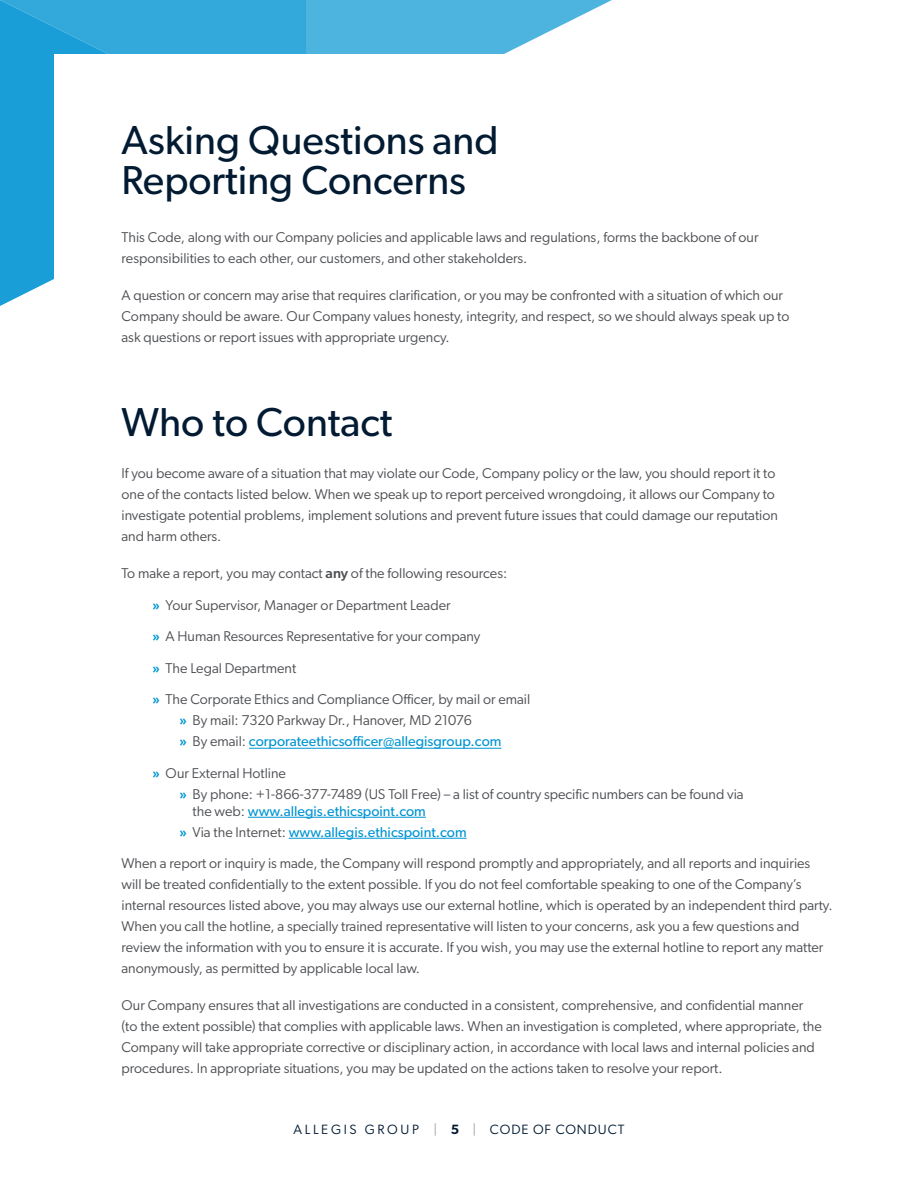
<style>
.page{position:relative;width:918px;height:1188px;background:#fff}
.page>*{position:absolute;margin:0;border:0;box-sizing:border-box;transform-origin:0 0}
.t1{font:40.5px/40.5px "Gibson";color:#021b32}
.t2{font:14.25px/21px "Gibson";color:#4d4f53}
.t3{font:14.25px/21px "Gibson";color:#0195d3}
.t4{font:13.5px "Gibson";letter-spacing:.13em;color:#021b32}
.s1{font-weight:500}
.s2{font-weight:600;color:#0195d3}
.s3{color:#0195d3}
.s4{color:#4d4f53}
.s5{font-weight:600}
.s6{color:#a8aaad}
</style>
<div class="page">
<svg style="left:0;top:153px;width:54px;height:153px;background:#2da6da"></svg>
<svg style="left:306px;top:0;width:306px;height:54px;fill:#4db4e0"></svg>
<svg style="left:0;top:0;width:306px;height:153px;background:#29a4d9"></svg>
<div style="left:54px;top:54px;width:810px;height:871px;background:#fff"></div>
<hr style="left:249px;top:748px;width:252px;height:1px;background:#0195d3">
<hr style="left:248px;top:817px;width:178px;height:1px;background:#0195d3">
<hr style="left:289px;top:838px;width:178px;height:1px;background:#0195d3">
<h1 class="t1" style="left:122px;top:119px;width:379px">Asking Questions and<br>Reporting Concerns</h1>
<p class="t2" style="left:122px;top:226px;width:639px">This Code, along with our Company policies and applicable laws and regulations, forms the backbone of our responsibilities to each other, our customers, and other stakeholders.</p>
<p class="t2" style="left:122px;top:285px;width:670px">A question or concern may arise that requires clarification, or you may be confronted with a situation of which our<br>Company should be aware. Our Company values honesty, integrity, and respect, so we should always speak up to ask questions or report issues with appropriate urgency.</p>
<h1 class="t1" style="left:122px;top:401px;width:272px">Who to Contact</h1>
<p class="t2" style="left:122px;top:462px;width:658px">If you become aware of a situation that may violate our Code, Company policy or the law, you should report it to one of the contacts listed below. When we speak up to report perceived wrongdoing, it allows our Company to investigate potential problems, implement solutions and prevent future issues that could damage our reputation and harm others.</p>
<p class="t2" style="left:122px;top:563px;width:387px">To make a report, you may contact <span class="s1">any</span> of the following resources:</p>
<p class="t2" style="left:152px;top:594px;width:300px"><span class="s2">»</span> Your Supervisor, Manager or Department Leader</p>
<p class="t2" style="left:152px;top:626px;width:330px"><span class="s2">»</span> A Human Resources Representative for your company</p>
<p class="t2" style="left:152px;top:657px;width:146px"><span class="s2">»</span> The Legal Department</p>
<p class="t2" style="left:179px;top:689px;width:353px;text-indent:-27px"><span class="s2">»</span> The Corporate Ethics and Compliance Officer, by mail or email <span class="s2">»</span> By mail: 7320 Parkway Dr., Hanover, MD 21076<br><span class="s2">»</span> By email: <span class="s3">corporateethicsofficer@allegisgroup.com</span></p>
<p class="t2" style="left:179px;top:762px;width:566px;text-indent:-27px"><span class="s2">»</span> Our External Hotline<br><span class="s2">»</span> By phone: +1-866-377-7489 (US Toll Free) – a list of country specific numbers can be found via</p>
<p class="t3" style="left:179px;top:800px;width:289px;text-indent:13px"><span class="s4">the web:</span> www.allegis.ethicspoint.com<br><span class="s5">»</span> <span class="s4">Via the Internet:</span> www.allegis.ethicspoint.com</p>
<p class="t2" style="left:121px;top:852px;width:713px">When a report or inquiry is made, the Company will respond promptly and appropriately, and all reports and inquiries will be treated confidentially to the extent possible. If you do not feel comfortable speaking to one of the Company’s internal resources listed above, you may always use our external hotline, which is operated by an independent third party.<br>When you call the hotline, a specially trained representative will listen to your concerns, ask you a few questions and review the information with you to ensure it is accurate. If you wish, you may use the external hotline to report any matter anonymously, as permitted by applicable local law.</p>
<p class="t2" style="left:121px;top:995px;width:702px">Our Company ensures that all investigations are conducted in a consistent, comprehensive, and confidential manner (to the extent possible) that complies with applicable laws. When an investigation is completed, where appropriate, the Company will take appropriate corrective or disciplinary action, in accordance with local laws and internal policies and procedures. In appropriate situations, you may be updated on the actions taken to resolve your report.</p>
<p class="t4" style="left:294px;top:1121px;width:332px">ALLEGIS GROUP <span class="s6">|</span> <span class="s5">5</span> <span class="s6">|</span> CODE OF CONDUCT</p>
</div>
